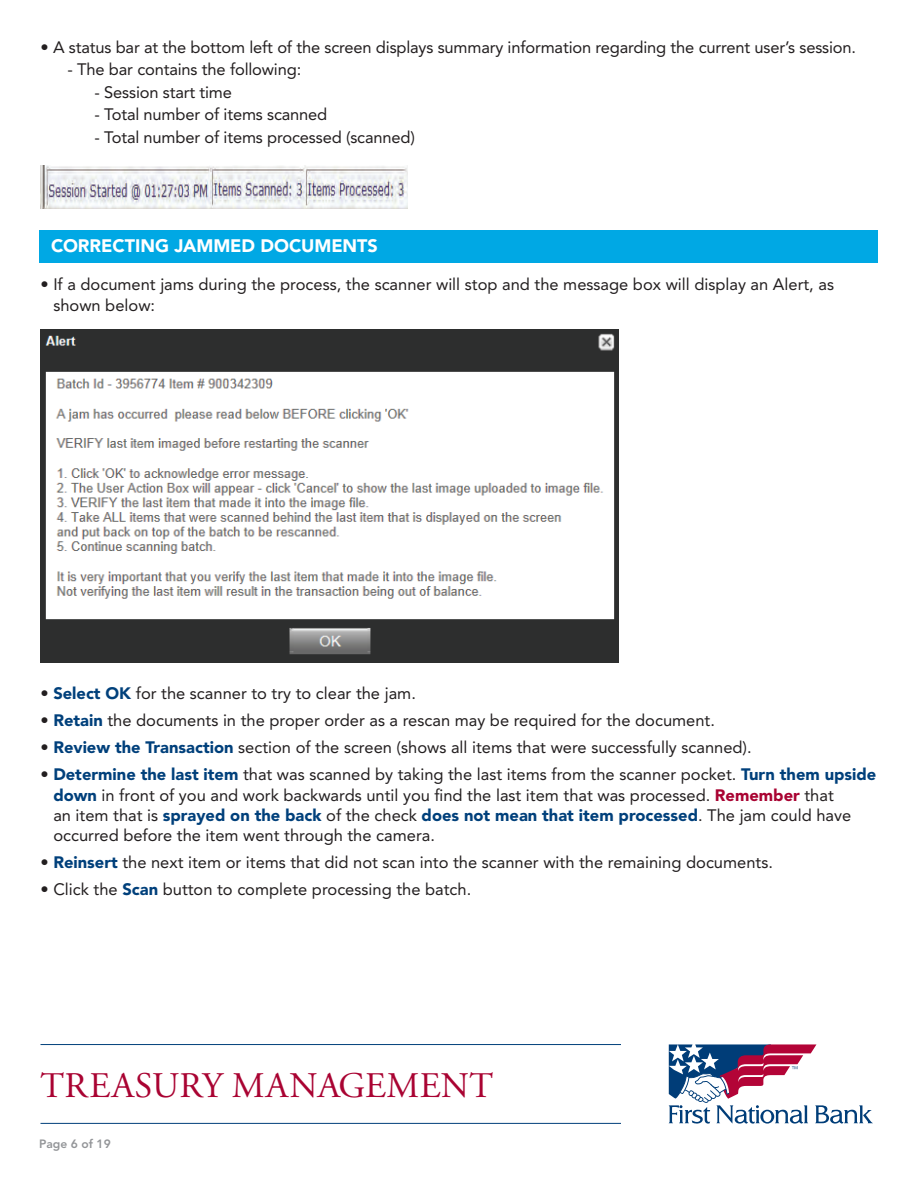
<style>
.page{position:relative;width:918px;height:1188px;background:#fff}
.page>*{position:absolute;margin:0;border:0;box-sizing:border-box;transform-origin:0 0}
.t1{font:36px "Adobe Garamond Pro";letter-spacing:.01em;color:#a90332}
.t2{font:900 18px "Avenir";letter-spacing:-.005em;color:#fff}
.t3{font:16.5px/20.2px "Avenir";color:#231f20}
.t4{font:800 12px "Avenir";color:#939598}
.s1{font-weight:900;color:#00407b}
.s2{font-weight:900;color:#a90332}
</style>
<div class="page">
<div style="left:39px;top:230px;width:839px;height:33px;background:#00a8e4"></div>
<hr style="left:40px;top:1044px;width:581px;height:1px;background:#00407b">
<svg style="left:669px;top:1044px;width:204px;height:80px"></svg>
<hr style="left:40px;top:1123px;width:581px;height:1px;background:#00407b">
<img style="left:40px;top:165px;width:368px;height:43px">
<img style="left:40px;top:329px;width:578px;height:334px">
<p class="t3" style="left:40px;top:37px;width:817px">• A status bar at the bottom left of the screen displays summary information regarding the current user’s session.</p>
<p class="t3" style="left:67px;top:60px;width:235px">- The bar contains the following:</p>
<p class="t3" style="left:95px;top:82px;width:139px">- Session start time</p>
<p class="t3" style="left:95px;top:104px;width:234px">- Total number of items scanned</p>
<p class="t3" style="left:95px;top:127px;width:322px">- Total number of items processed (scanned)</p>
<p class="t2" style="left:51px;top:235px;width:328px">CORRECTING JAMMED DOCUMENTS</p>
<p class="t3" style="left:53px;top:275px;width:782px;text-indent:-13px">• If a document jams during the process, the scanner will stop and the message box will display an Alert, as shown below:</p>
<p class="t3" style="left:40px;top:683px;width:377px">• <span class="s1">Select OK</span> for the scanner to try to clear the jam.</p>
<p class="t3" style="left:40px;top:710px;width:676px">• <span class="s1">Retain</span> the documents in the proper order as a rescan may be required for the document.</p>
<p class="t3" style="left:40px;top:737px;width:713px">• <span class="s1">Review the Transaction</span> section of the screen (shows all items that were successfully scanned).</p>
<p class="t3" style="left:53px;top:764px;width:825px;text-indent:-13px">• <span class="s1">Determine the last item</span> that was scanned by taking the last items from the scanner pocket. <span class="s1">Turn them upside down</span> in front of you and work backwards until you find the last item that was processed. <span class="s2">Remember</span> that<br>an item that is <span class="s1">sprayed on the back</span> of the check <span class="s1">does not mean that item processed</span>. The jam could have occurred before the item went through the camera.</p>
<p class="t3" style="left:40px;top:852px;width:734px">• <span class="s1">Reinsert</span> the next item or items that did not scan into the scanner with the remaining documents.</p>
<p class="t3" style="left:40px;top:879px;width:432px">• Click the <span class="s1">Scan</span> button to complete processing the batch.</p>
<h1 class="t1" style="left:40px;top:1064px;width:454px">TREASURY MANAGEMENT</h1>
<p class="t4" style="left:39px;top:1136px;width:73px">Page 6 of 19</p>
</div>
